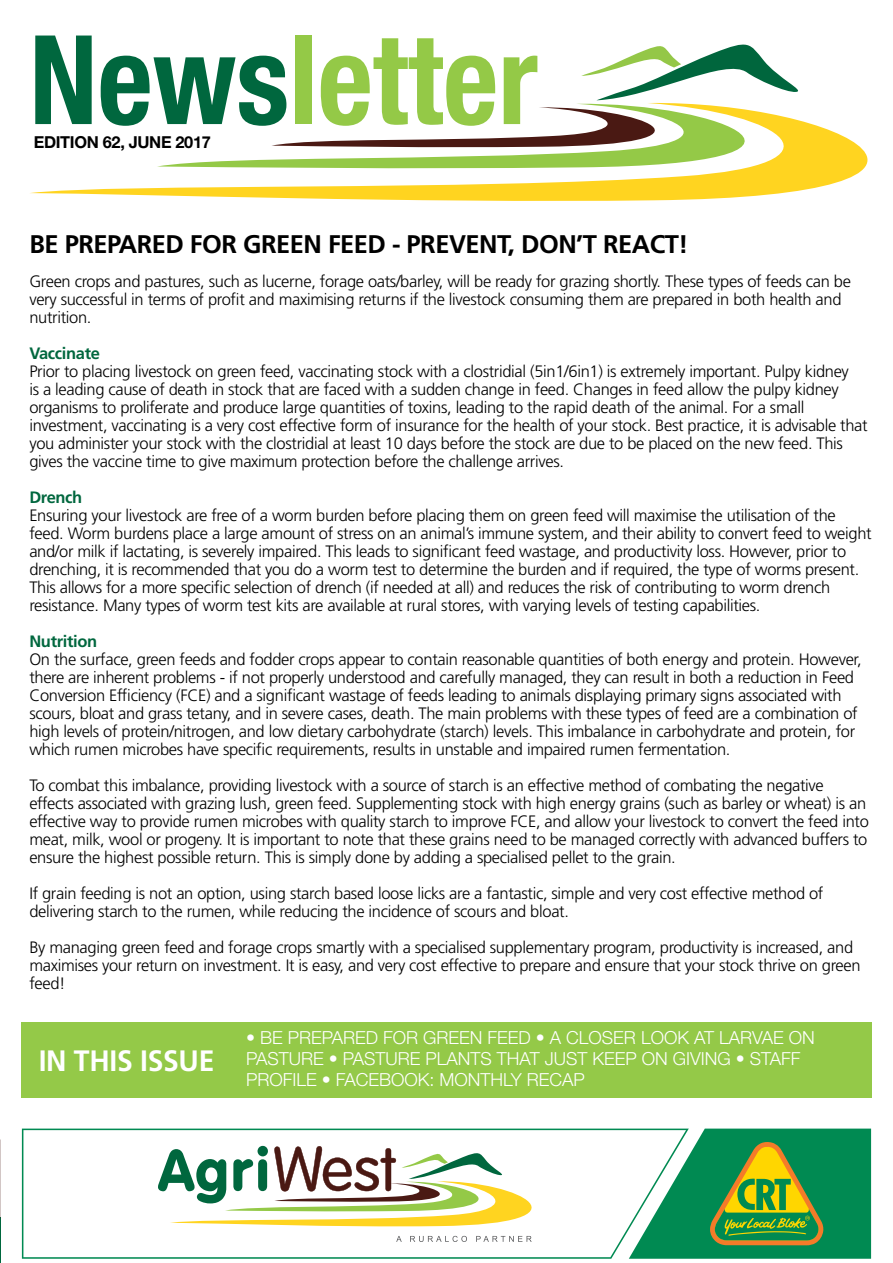
<style>
.page{position:relative;width:893px;height:1263px;background:#fff}
.page>*{position:absolute;margin:0;border:0;box-sizing:border-box;transform-origin:0 0}
.t1{font:700 condensed 123.9px "Helvetica Neue LT Std";color:#94c947;scale:.96 1}
.t2{font:700 29.55px "Frutiger LT Std";letter-spacing:-.01em;color:#fff;scale:.96 1}
.t3{font:700 25.5px "Frutiger LT Std";letter-spacing:-.02em;color:#000}
.t4{font:300 18px/21px "Helvetica Neue LT Std";color:#fff}
.t5{font:300 16.5px/18px "Frutiger LT Std";letter-spacing:-.02em;color:#000}
.t6{font:700 16.5px "Frutiger LT Std";letter-spacing:-.02em;color:#00673e}
.t7{font:700 16.5px "Helvetica Neue LT Std";letter-spacing:-.02em;color:#000}
.s1{color:#00673e}
</style>
<div class="page">
<hr style="left:0;top:937px;width:1px;height:196px;background:#d9e2db">
<hr style="left:0;top:1218px;width:1px;height:45px;background:#00673e">
<div style="left:21px;top:1023px;width:851px;height:75px;background:#94c948"></div>
<svg style="left:30px;top:149px;width:838px;height:52px"></svg>
<svg style="left:157px;top:102px;width:705px;height:67px"></svg>
<svg style="left:271px;top:106px;width:465px;height:42px"></svg>
<svg style="left:22px;top:1128px;width:607px;height:131px"></svg>
<svg style="left:629px;top:1128px;width:242px;height:131px;background:#49a163"></svg>
<svg style="left:158px;top:1146px;width:440px;height:81px"></svg>
<svg style="left:396px;top:1236px;width:6px;height:6px"></svg>
<svg style="left:410px;top:1236px;width:57px;height:6px"></svg>
<svg style="left:476px;top:1236px;width:56px;height:6px"></svg>
<svg style="left:581px;top:44px;width:217px;height:56px"></svg>
<h1 class="t1" style="left:29px;top:5px;width:531px"><span class="s1">News</span>letter</h1>
<p class="t7" style="left:34px;top:132px;width:179px">EDITION 62, JUNE 2017</p>
<h3 class="t3" style="left:29px;top:229px;width:660px">BE PREPARED FOR GREEN FEED - PREVENT, DON’T REACT!</h3>
<p class="t5" style="left:29px;top:273px;width:823px">Green crops and pastures, such as lucerne, forage oats/barley, will be ready for grazing shortly. These types of feeds can be very successful in terms of profit and maximising returns if the livestock consuming them are prepared in both health and nutrition.</p>
<p class="t6" style="left:29px;top:344px;width:72px">Vaccinate</p>
<p class="t5" style="left:29px;top:363px;width:840px">Prior to placing livestock on green feed, vaccinating stock with a clostridial (5in1/6in1) is extremely important. Pulpy kidney<br>is a leading cause of death in stock that are faced with a sudden change in feed. Changes in feed allow the pulpy kidney organisms to proliferate and produce large quantities of toxins, leading to the rapid death of the animal. For a small investment, vaccinating is a very cost effective form of insurance for the health of your stock. Best practice, it is advisable that you administer your stock with the clostridial at least 10 days before the stock are due to be placed on the new feed. This gives the vaccine time to give maximum protection before the challenge arrives.</p>
<p class="t6" style="left:29px;top:488px;width:55px">Drench</p>
<p class="t5" style="left:29px;top:507px;width:844px">Ensuring your livestock are free of a worm burden before placing them on green feed will maximise the utilisation of the feed. Worm burdens place a large amount of stress on an animal’s immune system, and their ability to convert feed to weight and/or milk if lactating, is severely impaired. This leads to significant feed wastage, and productivity loss. However, prior to drenching, it is recommended that you do a worm test to determine the burden and if required, the type of worms present.<br>This allows for a more specific selection of drench (if needed at all) and reduces the risk of contributing to worm drench resistance. Many types of worm test kits are available at rural stores, with varying levels of testing capabilities.</p>
<p class="t6" style="left:29px;top:632px;width:69px">Nutrition</p>
<p class="t5" style="left:29px;top:651px;width:834px">On the surface, green feeds and fodder crops appear to contain reasonable quantities of both energy and protein. However, there are inherent problems - if not properly understood and carefully managed, they can result in both a reduction in Feed Conversion Efficiency (FCE) and a significant wastage of feeds leading to animals displaying primary signs associated with scours, bloat and grass tetany, and in severe cases, death. The main problems with these types of feed are a combination of high levels of protein/nitrogen, and low dietary carbohydrate (starch) levels. This imbalance in carbohydrate and protein, for which rumen microbes have specific requirements, results in unstable and impaired rumen fermentation.</p>
<p class="t5" style="left:29px;top:777px;width:841px">To combat this imbalance, providing livestock with a source of starch is an effective method of combating the negative effects associated with grazing lush, green feed. Supplementing stock with high energy grains (such as barley or wheat) is an effective way to provide rumen microbes with quality starch to improve FCE, and allow your livestock to convert the feed into meat, milk, wool or progeny. It is important to note that these grains need to be managed correctly with advanced buffers to ensure the highest possible return. This is simply done by adding a specialised pellet to the grain.</p>
<p class="t5" style="left:29px;top:885px;width:796px">If grain feeding is not an option, using starch based loose licks are a fantastic, simple and very cost effective method of delivering starch to the rumen, while reducing the incidence of scours and bloat.</p>
<p class="t5" style="left:29px;top:939px;width:833px">By managing green feed and forage crops smartly with a specialised supplementary program, productivity is increased, and maximises your return on investment. It is easy, and very cost effective to prepare and ensure that your stock thrive on green feed!</p>
<h2 class="t2" style="left:39px;top:1044px;width:185px">IN THIS ISSUE</h2>
<p class="t4" style="left:246px;top:1027px;width:570px">• BE PREPARED FOR GREEN FEED • A CLOSER LOOK AT LARVAE ON<br>PASTURE • PASTURE PLANTS THAT JUST KEEP ON GIVING • STAFF<br>PROFILE • FACEBOOK: MONTHLY RECAP</p>
</div>
